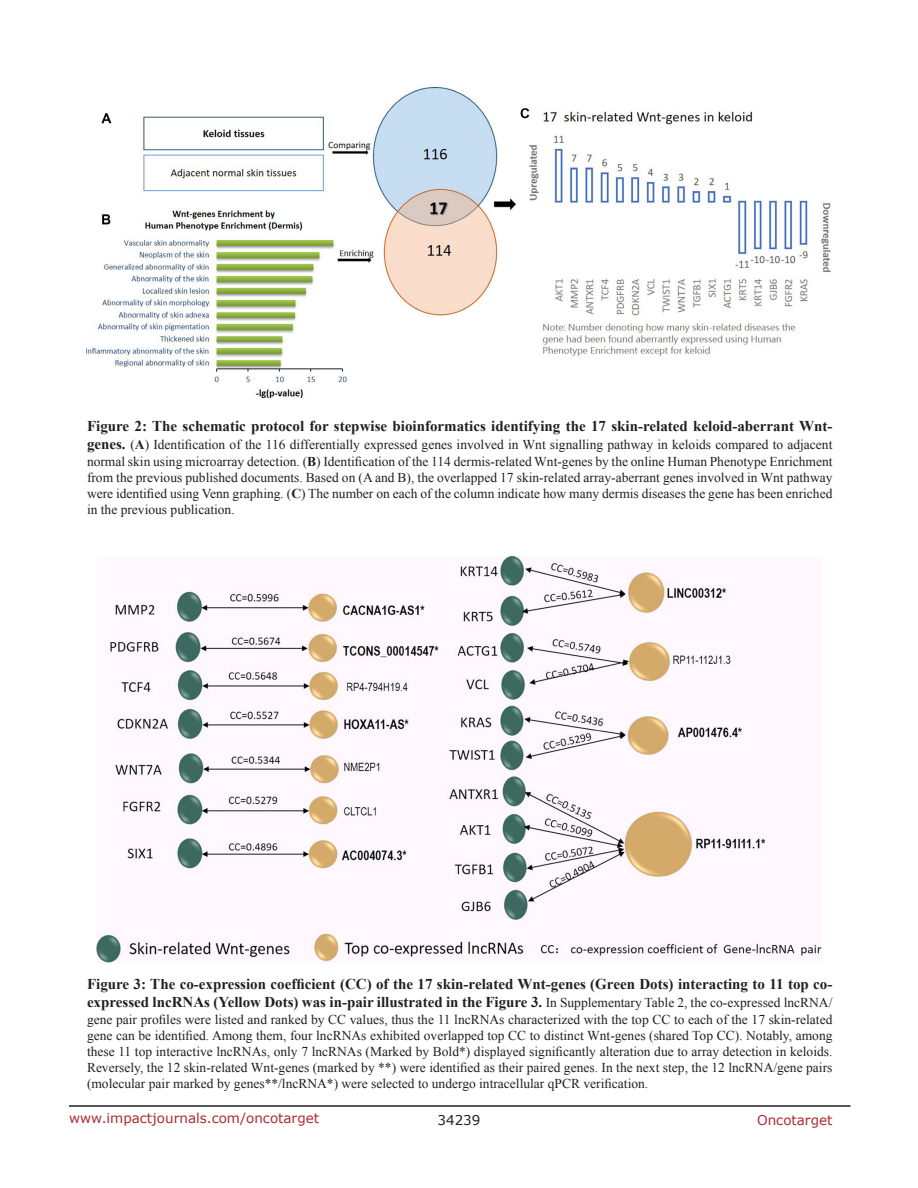
<style>
.page{position:relative;width:918px;height:1188px;background:#fff}
.page>*{position:absolute;margin:0;border:0;box-sizing:border-box;transform-origin:0 0}
.FigureText{font:700 15px/18px "Times New Roman";color:#231f20}
.FigureText-2{font:13.5px/16.2px "Times New Roman";color:#231f20;text-align:justify}
.t1{font:13.5px "Verdana";color:#ac2b31}
.t2{font:13.5px "Verdana";color:#231f20}
.s1{font-weight:700;font-size:15px}
.s2{font-weight:700}
.s3{font-weight:400;font-size:13.5px}
</style>
<div class="page">
<hr style="left:69px;top:1105px;width:781px;height:2px;background:#231f20">
<img style="left:86px;top:87px;width:745px;height:311px">
<img style="left:97px;top:556px;width:724px;height:406px">
<p class="FigureText" style="left:87px;top:417px;width:747px">Figure 2: The schematic protocol for stepwise bioinformatics identifying the 17 skin-related keloid-aberrant Wnt-</p>
<p class="FigureText-2" style="left:87px;top:437px;width:747px"><span class="s1">genes.</span> (<span class="s2">A</span>) Identification of the 116 differentially expressed genes involved in Wnt signalling pathway in keloids compared to adjacent normal skin using microarray detection. (<span class="s2">B</span>) Identification of the 114 dermis-related Wnt-genes by the online Human Phenotype Enrichment from the previous published documents. Based on (A and B), the overlapped 17 skin-related array-aberrant genes involved in Wnt pathway were identified using Venn graphing. (<span class="s2">C</span>) The number on each of the column indicate how many dermis diseases the gene has been enriched in the previous publication.</p>
<p class="FigureText" style="left:87px;top:975px;width:747px">Figure 3: The co-expression coefficient (CC) of the 17 skin-related Wnt-genes (Green Dots) interacting to 11 top co&shy;expressed lncRNAs (Yellow Dots) was in-pair illustrated in the Figure 3. <span class="s3">In Supplementary Table 2, the co-expressed lncRNA/</span></p>
<p class="FigureText-2" style="left:87px;top:1011px;width:747px">gene pair profiles were listed and ranked by CC values, thus the 11 lncRNAs characterized with the top CC to each of the 17 skin-related gene can be identified. Among them, four lncRNAs exhibited overlapped top CC to distinct Wnt-genes (shared Top CC). Notably, among these 11 top interactive lncRNAs, only 7 lncRNAs (Marked by Bold*) displayed significantly alteration due to array detection in keloids.<br>Reversely, the 12 skin-related Wnt-genes (marked by **) were identified as their paired genes. In the next step, the 12 lncRNA/gene pairs (molecular pair marked by genes**/lncRNA*) were selected to undergo intracellular qPCR verification.</p>
<p class="t1" style="left:69px;top:1109px;width:252px">www.impactjournals.com/oncotarget</p>
<p class="t2" style="left:438px;top:1111px;width:44px">34239</p>
<p class="t1" style="left:757px;top:1111px;width:77px">Oncotarget</p>
</div>
